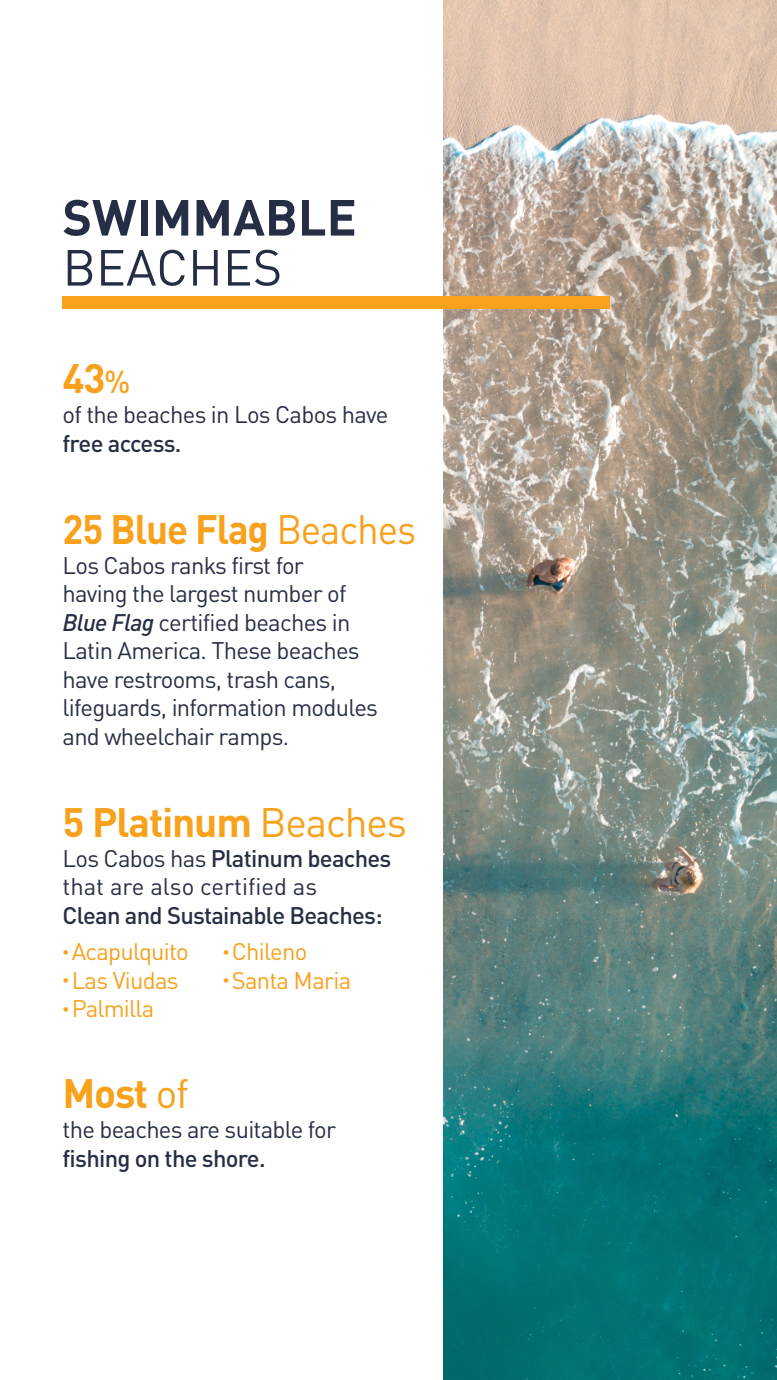
<style>
.page{position:relative;width:777px;height:1380px;background:#fff}
.page>*{position:absolute;margin:0;border:0;box-sizing:border-box;transform-origin:0 0}
.t1{font:700 50px "DIN Pro";color:#262e45}
.t2{font:50px "DIN Pro";color:#262e45}
.t3{font:700 40.62px "DIN Pro";letter-spacing:-.03em;color:#f7a11c}
.t4{font:700 40.62px "DIN Pro";letter-spacing:-.03em;color:#f7a11c;scale:.95 1}
.t5{font:23.75px/28.5px "DIN Pro";letter-spacing:-.03em;color:#272f45}
.t6{font:500 23.75px "DIN Pro";letter-spacing:-.03em;color:#272f45}
.t7{font:23.75px "DIN Pro";letter-spacing:-.03em;color:#f7a11c}
.t8{font:23.75px/28.5px "DIN Pro";color:#272f45}
.s1{font-weight:500;font-size:31.25px}
.s2{font-weight:400}
.s3{font-weight:500;font-style:italic}
.s4{font-weight:500}
.s5{font-weight:700;font-size:13.75px}
</style>
<div class="page">
<img style="left:443px;top:0;width:333px;height:1380px">
<div style="left:62px;top:296px;width:547px;height:13px;background:#faa21d"></div>
<h1 class="t1" style="left:62px;top:176px;width:296px">SWIMMABLE</h1>
<h1 class="t2" style="left:62px;top:228px;width:221px">BEACHES</h1>
<h2 class="t3" style="left:62px;top:345px;width:69px">43<span class="s1">%</span></h2>
<p class="t5" style="left:62px;top:398px;width:327px">of the beaches in Los Cabos have</p>
<p class="t6" style="left:62px;top:424px;width:120px">free access.</p>
<h2 class="t4" style="left:62px;top:495px;width:373px">25 Blue Flag <span class="s2">Beaches</span></h2>
<p class="t5" style="left:62px;top:549px;width:317px">Los Cabos ranks first for<br>having the largest number of<br><span class="s3">Blue Flag</span> certified beaches in<br>Latin America. These beaches have restrooms, trash cans, lifeguards, information modules and wheelchair ramps.</p>
<h2 class="t3" style="left:62px;top:789px;width:346px">5 Platinum <span class="s2">Beaches</span></h2>
<p class="t8" style="left:62px;top:842px;width:330px">Los Cabos has <span class="s4">Platinum beaches </span>that are also certified as</p>
<p class="t6" style="left:62px;top:896px;width:321px">Clean and Sustainable Beaches:</p>
<p class="t7" style="left:62px;top:933px;width:128px"><span class="s5">•</span> Acapulquito</p>
<p class="t7" style="left:62px;top:961px;width:118px"><span class="s5">•</span> Las Viudas</p>
<p class="t7" style="left:62px;top:990px;width:93px"><span class="s5">•</span> Palmilla</p>
<h2 class="t3" style="left:62px;top:1060px;width:128px">Most <span class="s2">of</span></h2>
<p class="t7" style="left:223px;top:933px;width:86px"><span class="s5">•</span> Chileno</p>
<p class="t7" style="left:223px;top:961px;width:130px"><span class="s5">•</span> Santa Maria</p>
<p class="t5" style="left:62px;top:1113px;width:275px">the beaches are suitable for</p>
<p class="t6" style="left:62px;top:1139px;width:204px">fishing on the shore.</p>
</div>
